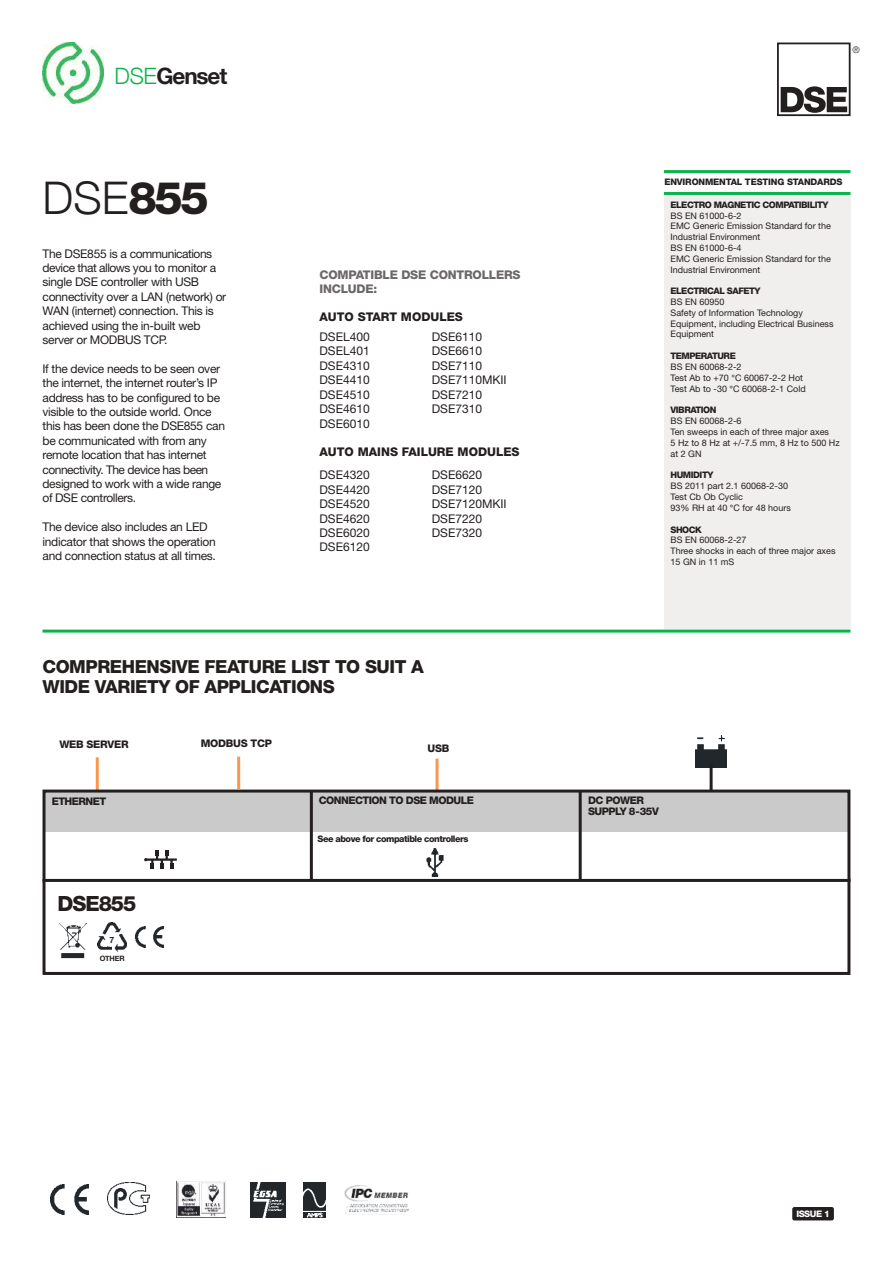
<style>
.page{position:relative;width:893px;height:1263px;background:#fff}
.page>*{position:absolute;margin:0;border:0;box-sizing:border-box;transform-origin:0 0}
.t1{font:300 45px "Helvetica Neue";color:#241f1f}
.t2{font:700 22.5px "Helvetica Neue";letter-spacing:-.05em;color:#241f1f}
.t3{font:800 21px "Helvetica Neue";letter-spacing:-.05em;color:#241f1f}
.t4{font:800 18px/19.5px "Helvetica Neue";letter-spacing:-.025em;color:#241f1f}
.t5{font:12px/14.4px "Helvetica Neue";letter-spacing:-.025em;color:#241f1f}
.t6{font:12px/14.4px "Helvetica Neue";color:#241f1f}
.t7{font:800 12px "Helvetica Neue";color:#241f1f}
.t8{font:800 12px/14.4px "Helvetica Neue";letter-spacing:-.015em;color:#6c6869}
.t9{font:800 10.5px/10.5px "Helvetica Neue";letter-spacing:-.05em;color:#241f1f}
.t10{font:800 10.5px "Helvetica Neue";letter-spacing:-.025em;color:#241f1f}
.t11{font:300 9.15px "Helvetica Neue";color:#241f1f}
.t12{font:9px/10.8px "Helvetica Neue";color:#241f1f}
.t13{font:800 9px "Helvetica Neue";letter-spacing:-.05em;color:#241f1f}
.t14{font:800 9px "Helvetica Neue";letter-spacing:-.015em;color:#241f1f}
.t15{font:800 9px "Helvetica Neue";letter-spacing:-.05em;color:#fff}
.t16{font:700 8.55px "Helvetica Neue";color:#241f1f}
.t17{font:700 7.35px "Helvetica Neue";letter-spacing:-.025em;color:#241f1f}
.s1{font-weight:300;color:#0ab44a}
.s2{font-weight:800}
.s3{font-family:"Helvetica"}
</style>
<div class="page">
<div style="left:664px;top:193px;width:186px;height:436px;background:#f0efee"></div>
<hr style="left:664px;top:170px;width:186px;height:3px;background:#0ab44a">
<hr style="left:664px;top:192px;width:186px;height:3px;background:#0ab44a">
<img style="left:43px;top:43px;width:60px;height:60px">
<div style="left:777px;top:43px;width:73px;height:73px;border:2px solid #241f1f"></div>
<svg style="left:781px;top:86px;width:66px;height:27px"></svg>
<img style="left:176px;top:1182px;width:50px;height:36px">
<img style="left:344px;top:1186px;width:65px;height:28px">
<img style="left:250px;top:1182px;width:35px;height:36px">
<img style="left:304px;top:1182px;width:22px;height:36px">
<img style="left:50px;top:1184px;width:39px;height:30px">
<img style="left:107px;top:1182px;width:43px;height:33px">
<hr style="left:96px;top:757px;width:3px;height:33px;background:#fa964e">
<hr style="left:435px;top:759px;width:3px;height:33px;background:#fa964e">
<img style="left:695px;top:735px;width:32px;height:32px">
<div style="left:44px;top:791px;width:805px;height:41px;background:#cbcacb"></div>
<hr style="left:43px;top:879px;width:807px;height:3px;background:#241f1f">
<hr style="left:710px;top:764px;width:3px;height:27px;background:#241f1f">
<div style="left:43px;top:789px;width:807px;height:186px;border:3px solid #241f1f"></div>
<hr style="left:310px;top:792px;width:3px;height:89px;background:#241f1f">
<hr style="left:579px;top:791px;width:3px;height:90px;background:#241f1f">
<img style="left:60px;top:923px;width:27px;height:36px">
<img style="left:98px;top:922px;width:28px;height:29px">
<img style="left:135px;top:926px;width:28px;height:21px">
<hr style="left:237px;top:756px;width:3px;height:33px;background:#fa964e">
<div style="left:792px;top:1207px;width:42px;height:13px;background:#241f1f;border-radius:2px"></div>
<hr style="left:43px;top:630px;width:807px;height:3px;background:#0ab44a">
<hr style="left:146px;top:858px;width:31px;height:3px;background:#241f1f">
<svg style="left:144px;top:850px;width:29px;height:19px"></svg>
<img style="left:426px;top:848px;width:17px;height:29px">
<h2 class="t2" style="left:115px;top:62px;width:114px"><span class="s1">DSE</span>Genset</h2>
<h1 class="t1" style="left:43px;top:170px;width:168px">DSE<span class="s2">855</span></h1>
<p class="t5" style="left:43px;top:247px;width:185px">The DSE855 is a communications device that allows you to monitor a single DSE controller with USB connectivity over a LAN (network) or<br>WAN (internet) connection. This is achieved using the in-built web server or MODBUS TCP.</p>
<p class="t5" style="left:43px;top:362px;width:184px">If the device needs to be seen over the internet, the internet router’s IP address has to be configured to be visible to the outside world. Once this has been done the DSE855 can be communicated with from any remote location that has internet connectivity. The device has been designed to work with a wide range of DSE controllers.</p>
<p class="t5" style="left:43px;top:521px;width:175px">The device also includes an LED indicator that shows the operation and connection status at all times.</p>
<p class="t8" style="left:320px;top:268px;width:203px">COMPATIBLE DSE CONTROLLERS<br>INCLUDE:</p>
<p class="t5" style="left:320px;top:331px;width:52px;text-align:justify">DSEL400<br>DSEL401<br>DSE4310<br>DSE4410<br>DSE4510<br>DSE4610<br>DSE6010</p>
<p class="t6" style="left:432px;top:331px;width:76px">DSE6110<br>DSE6610<br>DSE7110<br>DSE7110MKII<br>DSE7210<br>DSE7310</p>
<p class="t7" style="left:319px;top:312px;width:145px">AUTO START MODULES</p>
<p class="t7" style="left:320px;top:447px;width:202px">AUTO MAINS FAILURE MODULES</p>
<p class="t5" style="left:319px;top:469px;width:52px;text-align:justify">DSE4320<br>DSE4420<br>DSE4520<br>DSE4620<br>DSE6020<br>DSE6120</p>
<p class="t6" style="left:432px;top:469px;width:76px">DSE6620<br>DSE7120<br>DSE7120MKII<br>DSE7220<br>DSE7320</p>
<p class="t11" style="left:852px;top:44px;width:9px">®</p>
<p class="t14" style="left:664px;top:179px;width:180px">ENVIRONMENTAL TESTING STANDARDS</p>
<p class="t13" style="left:670px;top:201px;width:159px">ELECTRO MAGNETIC COMPATIBILITY</p>
<p class="t12" style="left:670px;top:211px;width:162px">BS EN 61000-6-2<br>EMC Generic Emission Standard for the<br>Industrial Environment<br>BS EN 61000-6-4<br>EMC Generic Emission Standard for the<br>Industrial Environment</p>
<p class="t13" style="left:670px;top:288px;width:91px">ELECTRICAL SAFETY</p>
<p class="t12" style="left:670px;top:297px;width:165px">BS EN 60950<br>Safety of Information Technology<br>Equipment, including Electrical Business<br>Equipment</p>
<p class="t13" style="left:670px;top:352px;width:67px">TEMPERATURE</p>
<p class="t12" style="left:670px;top:362px;width:137px">BS EN 60068-2-2<br>Test Ab to +70 <span class="s3">°</span>C 60067-2-2 Hot<br>Test Ab to -30 <span class="s3">°</span>C 60068-2-1 Cold</p>
<p class="t13" style="left:670px;top:407px;width:47px">VIBRATION</p>
<p class="t12" style="left:670px;top:416px;width:171px">BS EN 60068-2-6<br>Ten sweeps in each of three major axes<br>5 Hz to 8 Hz at +/-7.5 mm, 8 Hz to 500 Hz at 2 GN</p>
<p class="t13" style="left:670px;top:472px;width:44px">HUMIDITY</p>
<p class="t12" style="left:670px;top:481px;width:122px">BS 2011 part 2.1 60068-2-30<br>Test Cb Ob Cyclic<br>93% RH at 40 <span class="s3">°</span>C for 48 hours</p>
<p class="t13" style="left:670px;top:526px;width:33px">SHOCK</p>
<p class="t12" style="left:670px;top:536px;width:167px">BS EN 60068-2-27<br>Three shocks in each of three major axes<br>15 GN in 11 mS</p>
<h3 class="t4" style="left:43px;top:659px;width:383px">COMPREHENSIVE FEATURE LIST TO SUIT A<br>WIDE VARIETY OF APPLICATIONS</h3>
<p class="t10" style="left:59px;top:740px;width:71px">WEB SERVER</p>
<p class="t10" style="left:201px;top:740px;width:73px">MODBUS TCP</p>
<p class="t9" style="left:427px;top:743px;width:23px">USB</p>
<p class="t9" style="left:319px;top:796px;width:157px">CONNECTION TO DSE MODULE</p>
<p class="t13" style="left:317px;top:836px;width:153px">See above for compatible controllers</p>
<p class="t9" style="left:52px;top:797px;width:56px">ETHERNET</p>
<p class="t9" style="left:588px;top:796px;width:72px">DC POWER<br>SUPPLY 8-35V</p>
<h3 class="t3" style="left:58px;top:896px;width:80px">DSE855</h3>
<p class="t16" style="left:110px;top:934px;width:6px">7</p>
<p class="t17" style="left:100px;top:953px;width:26px">OTHER</p>
<p class="t15" style="left:796px;top:1210px;width:35px">ISSUE 1</p>
</div>
